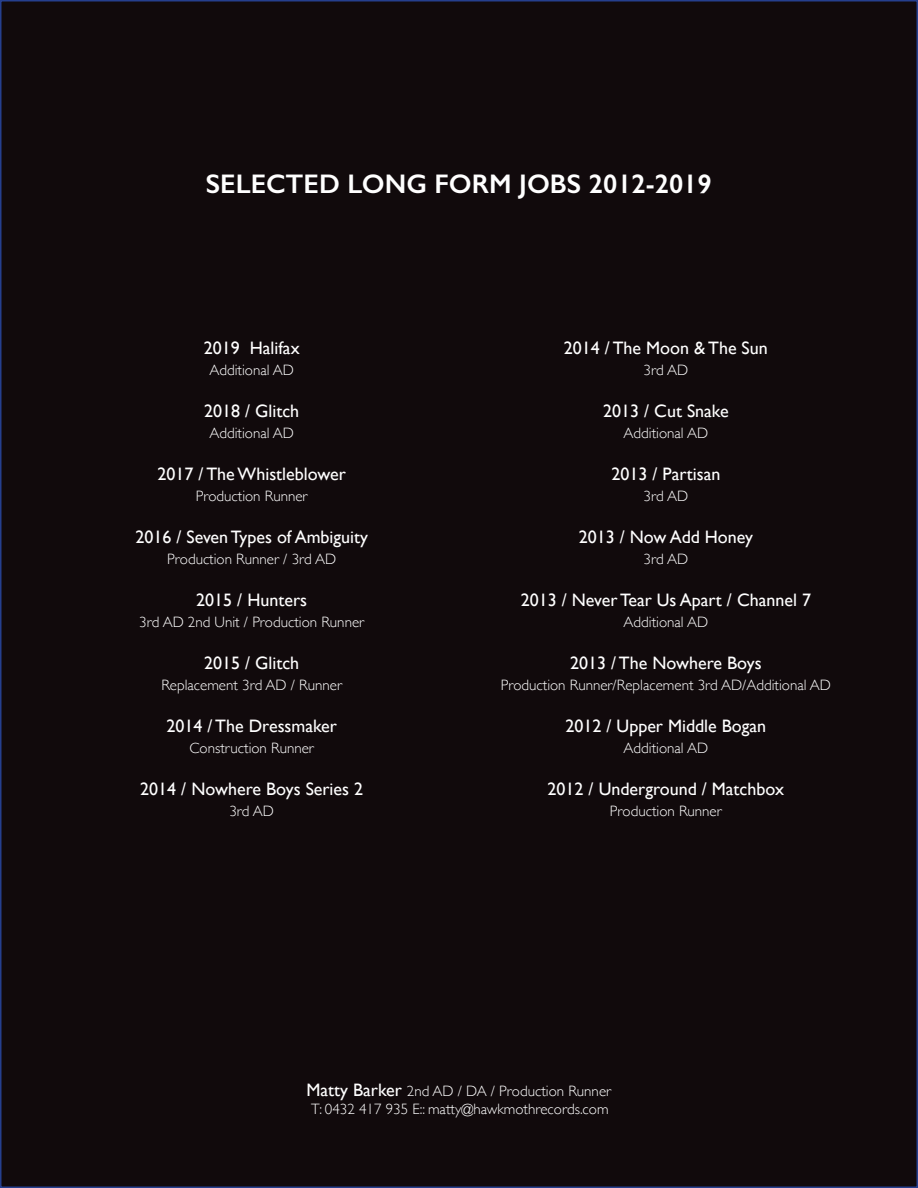
<style>
.page{position:relative;width:918px;height:1188px;background:#fff}
.page>*{position:absolute;margin:0;border:0;box-sizing:border-box;transform-origin:0 0}
.t1{font:600 27px "Gill Sans";color:#fff}
.t2{font:18px "Gill Sans";color:#fff}
.t3{font:300 15px "Gill Sans";color:#fff}
.s1{font-weight:400;font-size:18px}
</style>
<div class="page">
<div style="left:1px;top:1px;width:916px;height:1186px;background:#110a0c"></div>
<p class="t1" style="left:206px;top:168px;width:507px">SELECTED LONG FORM JOBS 2012-2019</p>
<p class="t2" style="left:204px;top:338px;width:97px">2019 Halifax</p>
<p class="t3" style="left:209px;top:358px;width:86px">Additional AD</p>
<p class="t2" style="left:204px;top:401px;width:97px">2018 / Glitch</p>
<p class="t3" style="left:209px;top:421px;width:86px">Additional AD</p>
<p class="t2" style="left:158px;top:464px;width:190px">2017 / The Whistleblower</p>
<p class="t3" style="left:196px;top:484px;width:113px">Production Runner</p>
<p class="t2" style="left:135px;top:527px;width:234px">2016 / Seven Types of Ambiguity</p>
<p class="t3" style="left:167px;top:547px;width:170px">Production Runner / 3rd AD</p>
<p class="t2" style="left:196px;top:590px;width:112px">2015 / Hunters</p>
<p class="t3" style="left:139px;top:610px;width:226px">3rd AD 2nd Unit / Production Runner</p>
<p class="t2" style="left:204px;top:653px;width:97px">2015 / Glitch</p>
<p class="t3" style="left:161px;top:673px;width:182px">Replacement 3rd AD / Runner</p>
<p class="t2" style="left:167px;top:716px;width:172px">2014 / The Dressmaker</p>
<p class="t3" style="left:189px;top:736px;width:126px">Construction Runner</p>
<p class="t2" style="left:140px;top:779px;width:224px">2014 / Nowhere Boys Series 2</p>
<p class="t3" style="left:229px;top:799px;width:46px">3rd AD</p>
<p class="t2" style="left:564px;top:338px;width:205px">2014 / The Moon &amp; The Sun</p>
<p class="t3" style="left:644px;top:358px;width:46px">3rd AD</p>
<p class="t2" style="left:603px;top:401px;width:127px">2013 / Cut Snake</p>
<p class="t3" style="left:624px;top:421px;width:86px">Additional AD</p>
<p class="t2" style="left:611px;top:464px;width:110px">2013 / Partisan</p>
<p class="t3" style="left:644px;top:484px;width:46px">3rd AD</p>
<p class="t2" style="left:579px;top:527px;width:176px">2013 / Now Add Honey</p>
<p class="t3" style="left:644px;top:547px;width:46px">3rd AD</p>
<p class="t2" style="left:521px;top:590px;width:292px">2013 / Never Tear Us Apart / Channel 7</p>
<p class="t3" style="left:624px;top:610px;width:86px">Additional AD</p>
<p class="t2" style="left:570px;top:653px;width:193px">2013 / The Nowhere Boys</p>
<p class="t3" style="left:501px;top:673px;width:332px">Production Runner/Replacement 3rd AD/Additional AD</p>
<p class="t2" style="left:566px;top:716px;width:202px">2012 / Upper Middle Bogan</p>
<p class="t3" style="left:624px;top:736px;width:86px">Additional AD</p>
<p class="t2" style="left:548px;top:779px;width:238px">2012 / Underground / Matchbox</p>
<p class="t3" style="left:610px;top:799px;width:113px">Production Runner</p>
<p class="t3" style="left:306px;top:1080px;width:306px"><span class="s1">Matty Barker</span> 2nd AD / DA / Production Runner</p>
<p class="t3" style="left:311px;top:1098px;width:299px">T: 0432 417 935 E:: matty@hawkmothrecords.com</p>
</div>
